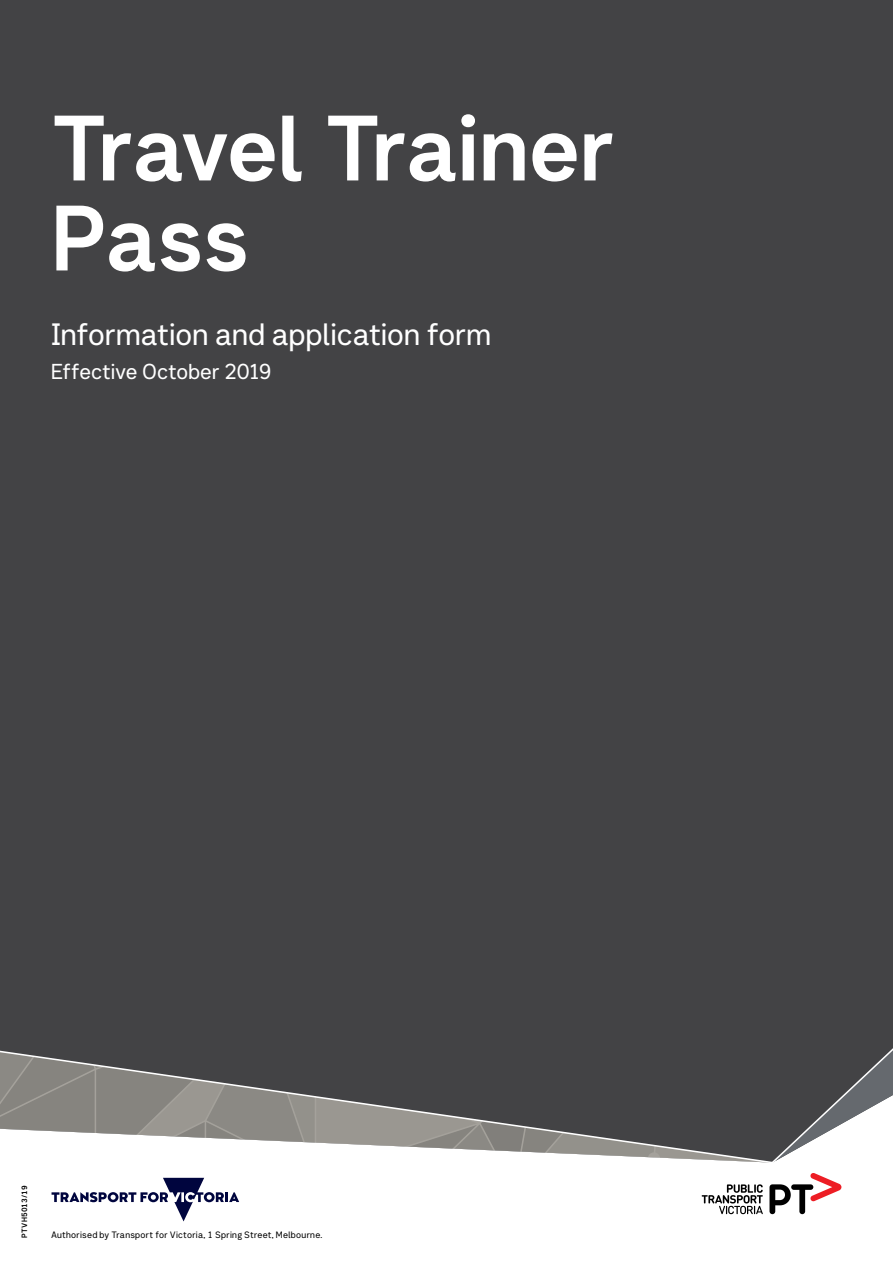
<style>
.page{position:relative;width:893px;height:1263px;background:#434345}
.page>*{position:absolute;margin:0;border:0;box-sizing:border-box;transform-origin:0 0}
.t1{font:90px/90px "Network Sans 2019 Bold";letter-spacing:-.025em;color:#fff}
.t2{font:30px "Network Sans 2019 Regular";letter-spacing:-.005em;color:#fff}
.t3{font:21px "Network Sans 2019 Regular";letter-spacing:-.005em;color:#fff}
.t4{font:9px "Network Sans 2019 Regular";letter-spacing:.025em;color:#000}
.t5{font:7.5px "Network Sans 2019 Bold";letter-spacing:.025em;color:#000}
</style>
<div class="page">
<div style="left:0;top:1164px;width:893px;height:99px;background:#fff"></div>
<svg style="left:0;top:1048px;width:893px;height:116px"></svg>
<svg style="left:769px;top:1172px;width:72px;height:42px;background:#cab2b3"></svg>
<svg style="left:702px;top:1184px;width:61px;height:30px;background:#b2b2b2"></svg>
<svg style="left:52px;top:1178px;width:187px;height:43px;background:#cacbd7"></svg>
<h1 class="t1" style="left:51px;top:99px;width:567px">Travel Trainer<br>Pass</h1>
<h2 class="t2" style="left:51px;top:309px;width:442px">Information and application form</h2>
<h3 class="t3" style="left:51px;top:354px;width:222px">Effective October 2019</h3>
<p class="t5" style="left:18px;top:1237px;width:53px;rotate:-90deg">PTVH5013/19</p>
<p class="t4" style="left:51px;top:1227px;width:273px">Authorised by Transport for Victoria, 1 Spring Street, Melbourne.</p>
</div>
